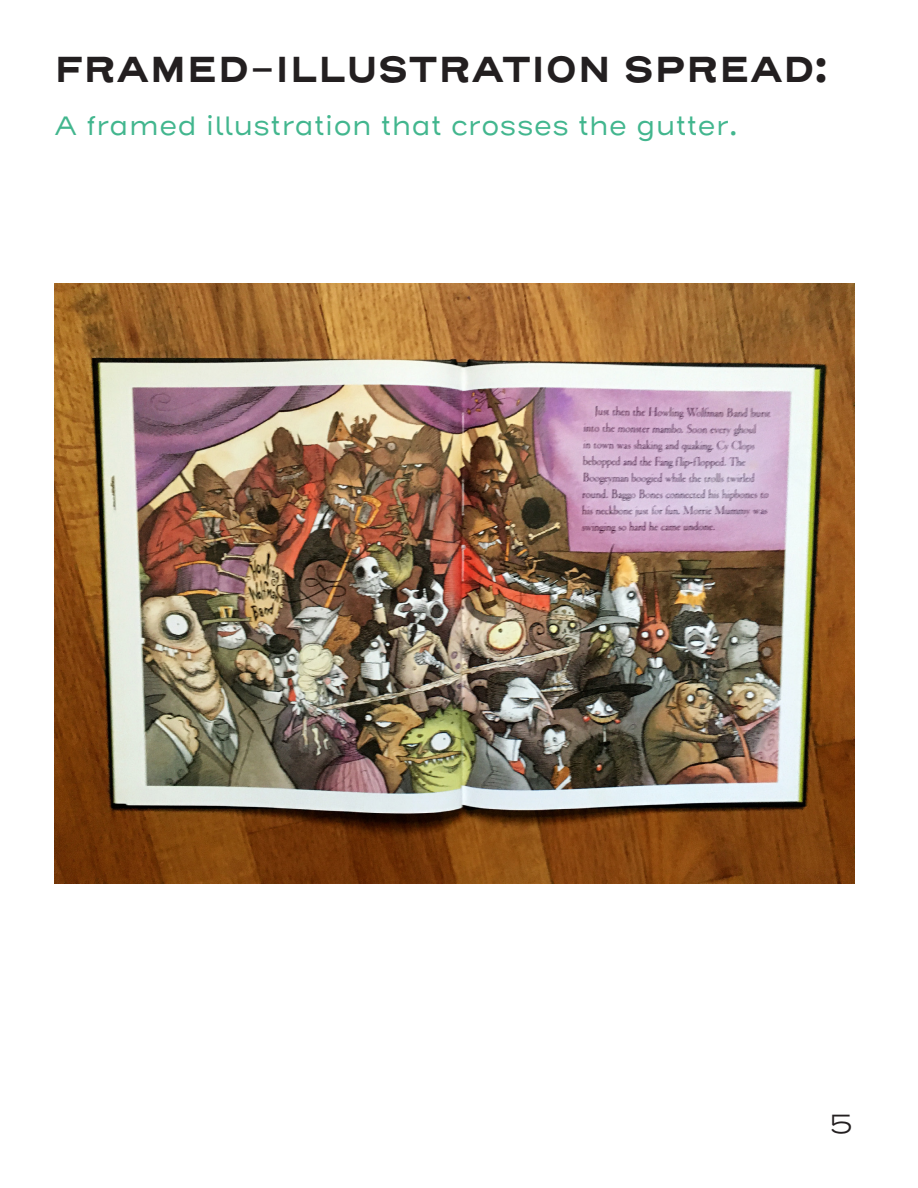
<style>
.page{position:relative;width:918px;height:1188px;background:#fff}
.page>*{position:absolute;margin:0;border:0;box-sizing:border-box;transform-origin:0 0}
.t1{font:700 36px "Henderson Sans Basic";color:#231f20}
.t2{font:27px "Henderson Sans Basic";color:#42b68e}
.t3{font:300 27px "Henderson Sans Basic";color:#231f20}
</style>
<div class="page">
<img style="left:54px;top:284px;width:800px;height:600px">
<p class="t1" style="left:54px;top:46px;width:775px">FRAMED-ILLUSTRATION SPREAD:</p>
<p class="t2" style="left:54px;top:109px;width:686px">A framed illustration that crosses the gutter.</p>
<p class="t3" style="left:828px;top:1107px;width:27px">5</p>
</div>
